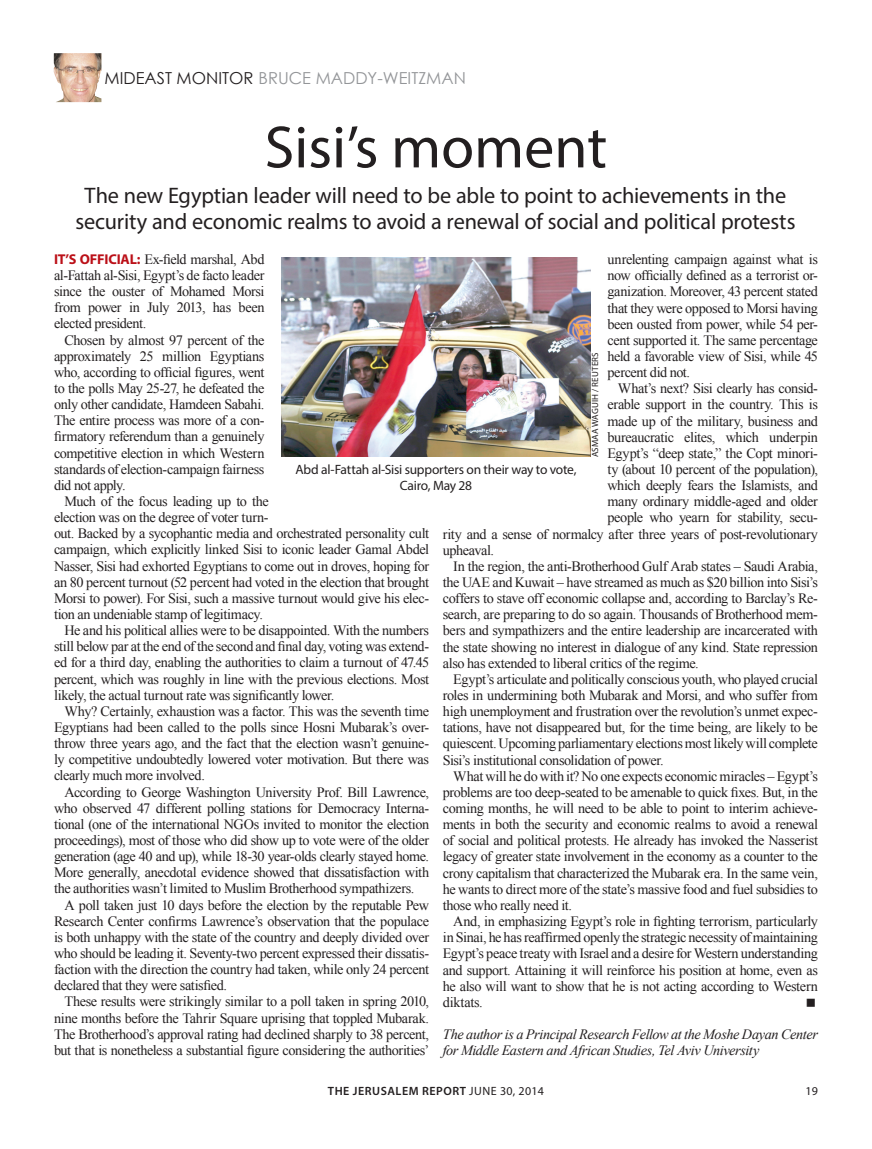
<style>
.page{position:relative;width:872px;height:1149px;background:#fff}
.page>*{position:absolute;margin:0;border:0;box-sizing:border-box;transform-origin:0 0}
.t1{font:60px "Myriad Pro";color:#231f20}
.t2{font:22.5px/25.5px "Myriad Pro";letter-spacing:-.01em;color:#231f20;text-align:center}
.t3{font:16.5px "Century Gothic";color:#939598}
.t4{font:14.25px/16.2px "Times New Roman";letter-spacing:-.025em;color:#231f20;text-align:justify}
.t5{font:italic 14.25px/16.2px "Times New Roman";letter-spacing:-.025em;color:#231f20}
.t6{font:13.5px/16.5px "Myriad Pro";letter-spacing:-.02em;color:#231f20;text-align:center}
.t7{font:600 12px "Myriad Pro";letter-spacing:.045em;color:#231f20}
.t8{font:12px "Myriad Pro";color:#231f20}
.t9{font:9px "Myriad Pro";letter-spacing:.02em;color:#231f20}
.s1{color:#231f20}
.s2{font-family:"Myriad Pro";font-weight:700;color:#bb1018}
.s3{font-weight:400}
</style>
<div class="page">
<img style="left:54px;top:53px;width:10px;height:46px">
<img style="left:281px;top:257px;width:309px;height:199px">
<p class="t3" style="left:105px;top:67px;width:363px"><span class="s1">MIDEAST MONITOR</span> BRUCE MADDY-WEITZMAN</p>
<h1 class="t1" style="left:265px;top:110px;width:344px">Sisi’s moment</h1>
<h2 class="t2" style="left:75px;top:182px;width:721px">The new Egyptian leader will need to be able to point to achievements in the security and economic realms to avoid a renewal of social and political protests</h2>
<p class="t4" style="left:54px;top:251px;width:212px"><span class="s2">IT’S OFFICIAL:</span> Ex-field marshal, Abd al-Fattah al-Sisi, Egypt’s de facto leader since the ouster of Mohamed Morsi from power in July 2013, has been elected president.</p>
<p class="t4" style="left:54px;top:331px;width:212px;text-indent:10px">Chosen by almost 97 percent of the approximately 25 million Egyptians who, according to official figures, went to the polls May 25-27, he defeated the only other candidate, Hamdeen Sabahi.<br>The entire process was more of a con&shy;firmatory referendum than a genuinely competitive election in which Western standards of election-campaign fairness did not apply.</p>
<p class="t4" style="left:54px;top:493px;width:376px;text-align:left;text-indent:10px">Much of the focus leading up to the<br>election was on the degree of voter turn-<br>out. Backed by a sycophantic media and orchestrated personality cult campaign, which explicitly linked Sisi to iconic leader Gamal Abdel Nasser, Sisi had exhorted Egyptians to come out in droves, hoping for an 80 percent turnout (52 percent had voted in the election that brought Morsi to power). For Sisi, such a massive turnout would give his elec&shy;tion an undeniable stamp of legitimacy.</p>
<p class="t4" style="left:54px;top:622px;width:376px;text-indent:10px">He and his political allies were to be disappointed. With the numbers still below par at the end of the second and final day, voting was extend&shy;ed for a third day, enabling the authorities to claim a turnout of 47.45 percent, which was roughly in line with the previous elections. Most likely, the actual turnout rate was significantly lower.</p>
<p class="t4" style="left:54px;top:702px;width:376px;text-indent:10px">Why? Certainly, exhaustion was a factor. This was the seventh time Egyptians had been called to the polls since Hosni Mubarak’s over&shy;throw three years ago, and the fact that the election wasn’t genuine&shy;ly competitive undoubtedly lowered voter motivation. But there was clearly much more involved.</p>
<p class="t4" style="left:54px;top:783px;width:376px;text-indent:10px">According to George Washington University Prof. Bill Lawrence, who observed 47 different polling stations for Democracy Interna&shy;tional (one of the international NGOs invited to monitor the election proceedings), most of those who did show up to vote were of the older generation (age 40 and up), while 18-30 year-olds clearly stayed home.<br>More generally, anecdotal evidence showed that dissatisfaction with the authorities wasn’t limited to Muslim Brotherhood sympathizers.</p>
<p class="t4" style="left:54px;top:896px;width:376px;text-indent:10px">A poll taken just 10 days before the election by the reputable Pew Research Center confirms Lawrence’s observation that the populace is both unhappy with the state of the country and deeply divided over who should be leading it. Seventy-two percent expressed their dissatis&shy;faction with the direction the country had taken, while only 24 percent declared that they were satisfied.</p>
<p class="t4" style="left:54px;top:993px;width:376px;text-indent:10px">These results were strikingly similar to a poll taken in spring 2010, nine months before the Tahrir Square uprising that toppled Mubarak.<br>The Brotherhood’s approval rating had declined sharply to 38 percent, but that is nonetheless a substantial figure considering the authorities’</p>
<p class="t4" style="left:607px;top:251px;width:212px">unrelenting campaign against what is now officially defined as a terrorist or&shy;ganization. Moreover, 43 percent stated that they were opposed to Morsi having been ousted from power, while 54 per&shy;cent supported it. The same percentage held a favorable view of Sisi, while 45 percent did not.</p>
<p class="t4" style="left:618px;top:380px;width:201px">What’s next? Sisi clearly has consid-</p>
<p class="t4" style="left:607px;top:396px;width:212px">erable support in the country. This is</p>
<p class="t4" style="left:607px;top:412px;width:212px">made up of the military, business and</p>
<p class="t4" style="left:607px;top:428px;width:212px">bureaucratic elites, which underpin</p>
<p class="t4" style="left:607px;top:444px;width:212px">Egypt’s “deep state,” the Copt minori-</p>
<p class="t4" style="left:607px;top:461px;width:212px">ty (about 10 percent of the population),</p>
<p class="t4" style="left:607px;top:477px;width:212px">which deeply fears the Islamists, and</p>
<p class="t4" style="left:607px;top:493px;width:212px">many ordinary middle-aged and older</p>
<p class="t4" style="left:607px;top:509px;width:212px">people who yearn for stability, secu-</p>
<p class="t4" style="left:443px;top:525px;width:376px">rity and a sense of normalcy after three years of post-revolutionary</p>
<p class="t4" style="left:443px;top:541px;width:53px">upheaval.</p>
<p class="t4" style="left:453px;top:557px;width:366px">In the region, the anti-Brotherhood Gulf Arab states – Saudi Arabia,</p>
<p class="t4" style="left:443px;top:573px;width:376px">the UAE and Kuwait – have streamed as much as $20 billion into Sisi’s</p>
<p class="t4" style="left:443px;top:590px;width:376px">coffers to stave off economic collapse and, according to Barclay’s Re-</p>
<p class="t4" style="left:443px;top:606px;width:376px">search, are preparing to do so again. Thousands of Brotherhood mem-</p>
<p class="t4" style="left:443px;top:622px;width:376px">bers and sympathizers and the entire leadership are incarcerated with</p>
<p class="t4" style="left:443px;top:638px;width:376px">the state showing no interest in dialogue of any kind. State repression</p>
<p class="t4" style="left:443px;top:654px;width:257px">also has extended to liberal critics of the regime.</p>
<p class="t4" style="left:453px;top:670px;width:366px">Egypt’s articulate and politically conscious youth, who played crucial</p>
<p class="t4" style="left:443px;top:686px;width:376px">roles in undermining both Mubarak and Morsi, and who suffer from</p>
<p class="t4" style="left:443px;top:703px;width:376px">high unemployment and frustration over the revolution’s unmet expec-</p>
<p class="t4" style="left:443px;top:719px;width:376px">tations, have not disappeared but, for the time being, are likely to be</p>
<p class="t4" style="left:443px;top:735px;width:376px">quiescent. Upcoming parliamentary elections most likely will complete</p>
<p class="t4" style="left:443px;top:751px;width:222px">Sisi’s institutional consolidation of power.</p>
<p class="t4" style="left:453px;top:767px;width:366px">What will he do with it? No one expects economic miracles – Egypt’s</p>
<p class="t4" style="left:443px;top:783px;width:376px">problems are too deep-seated to be amenable to quick fixes. But, in the</p>
<p class="t4" style="left:443px;top:799px;width:376px">coming months, he will need to be able to point to interim achieve-</p>
<p class="t4" style="left:443px;top:815px;width:376px">ments in both the security and economic realms to avoid a renewal</p>
<p class="t4" style="left:443px;top:832px;width:376px">of social and political protests. He already has invoked the Nasserist</p>
<p class="t4" style="left:443px;top:848px;width:376px">legacy of greater state involvement in the economy as a counter to the</p>
<p class="t4" style="left:443px;top:864px;width:376px">crony capitalism that characterized the Mubarak era. In the same vein,</p>
<p class="t4" style="left:443px;top:880px;width:377px">he wants to direct more of the state’s massive food and fuel subsidies to</p>
<p class="t4" style="left:443px;top:896px;width:131px">those who really need it.</p>
<p class="t4" style="left:453px;top:912px;width:366px">And, in emphasizing Egypt’s role in fighting terrorism, particularly</p>
<p class="t4" style="left:443px;top:928px;width:376px">in Sinai, he has reaffirmed openly the strategic necessity of maintaining</p>
<p class="t4" style="left:443px;top:944px;width:376px">Egypt’s peace treaty with Israel and a desire for Western understanding</p>
<p class="t4" style="left:443px;top:961px;width:376px">and support. Attaining it will reinforce his position at home, even as</p>
<p class="t4" style="left:443px;top:977px;width:376px">he also will want to show that he is not acting according to Western</p>
<p class="t4" style="left:443px;top:993px;width:41px">diktats.</p>
<p class="t5" style="left:443px;top:1025px;width:377px">The author is a Principal Research Fellow at the Moshe Dayan Center for Middle Eastern and African Studies, Tel Aviv University</p>
<p class="t9" style="left:590px;top:457px;width:107px;rotate:-90deg">ASMAA WAGUIH / REUTERS</p>
<p class="t6" style="left:295px;top:461px;width:282px">Abd al-Fattah al-Sisi supporters on their way to vote,<br>Cairo, May 28</p>
<p class="t7" style="left:328px;top:1083px;width:218px">THE JERUSALEM REPORT <span class="s3">JUNE 30, 2014</span></p>
<p class="t8" style="left:805px;top:1082px;width:14px">19</p>
</div>
